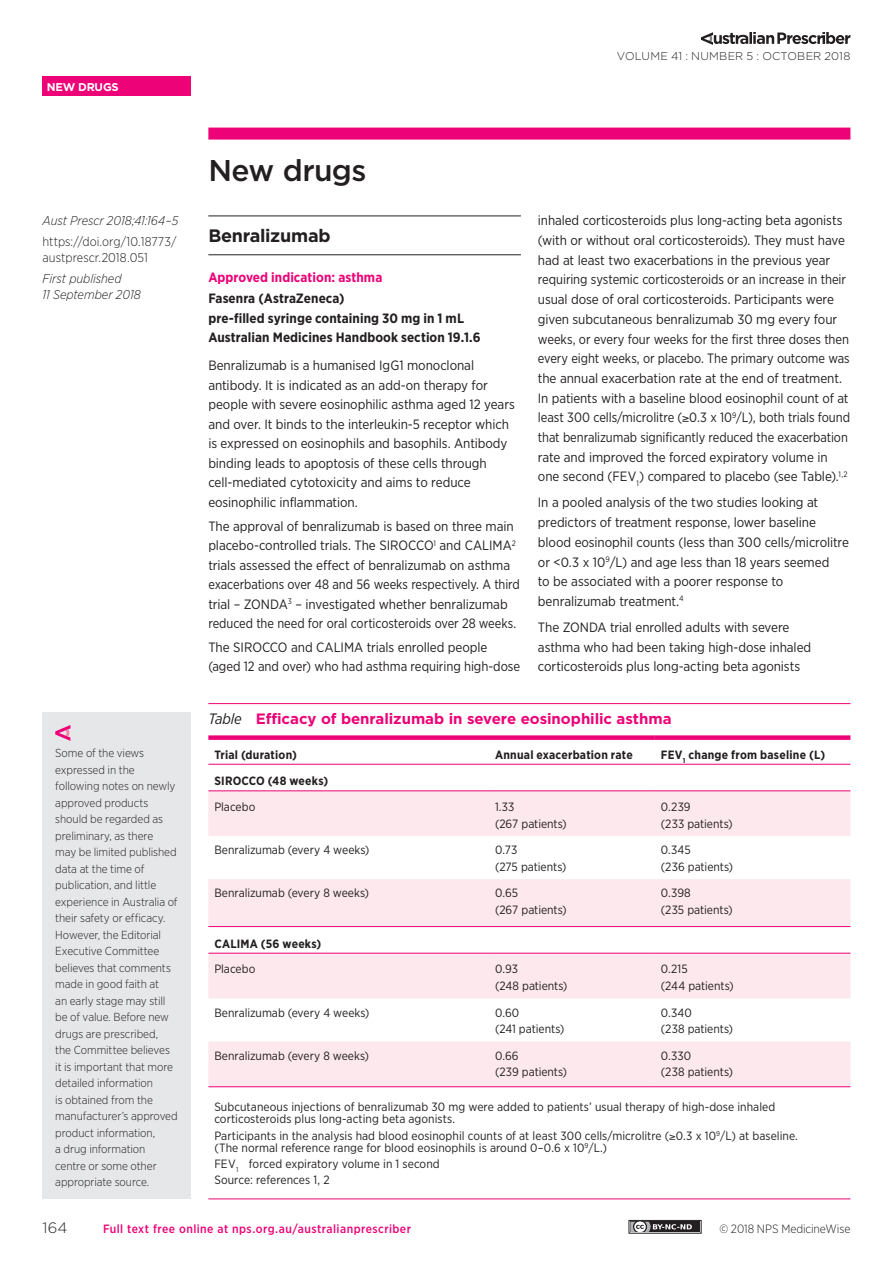
<style>
.page{position:relative;width:893px;height:1263px;background:#fff}
.page>*{position:absolute;margin:0;border:0;box-sizing:border-box;transform-origin:0 0}
.Primary_Heading{font:500 30px "Gotham";letter-spacing:-.02em;color:#231f20}
.New_Drug_Name{font:700 18px "Gotham";letter-spacing:-.015em;color:#231f20}
.Table_Fig_Header{font:700 15px "Gotham";letter-spacing:-.005em;color:#ed0277}
.t1{font:300 15px "Gotham";color:#231f20}
.Body_Text{font:13.5px/19.6px "Gotham Narrow";letter-spacing:-.005em;color:#231f20}
.New_Drug_Details{font:700 13.5px/19.5px "Gotham Narrow";letter-spacing:.005em;color:#231f20}
.New_Drug_Indication{font:700 13.5px "Gotham Narrow";letter-spacing:.005em;color:#ed0277}
.DOI_Citation{font:300 12.75px/16.5px "Gotham Narrow";color:#231f20}
.Citation_for_OF_date{font:italic 300 12.75px/16.5px "Gotham Narrow";color:#231f20}
.Citation{font:italic 300 12.75px "Gotham Narrow";color:#231f20}
.Table_Fig_Legend__SD{font:12px/12px "Gotham Narrow";letter-spacing:.005em;color:#231f20}
.Table_Fig_Text{font:12px/16.5px "Gotham Narrow";color:#231f20}
.Table_Fig_Column_Hea{font:700 12px "Gotham Narrow";letter-spacing:.02em;color:#231f20}
.t2{font:500 12px "Gotham Narrow";letter-spacing:.035em;color:#ed0277}
.t3{font:300 12px "Gotham Narrow";letter-spacing:-.005em;color:#231f20}
.New_Drugs_Intro{font:300 11.7px/16.5px "Gotham Narrow";letter-spacing:-.005em;color:#231f20}
.t4{font:300 11.25px "Gotham";letter-spacing:.02em;color:#231f20}
.t5{font:700 11.25px "Gotham";letter-spacing:-.015em;color:#fff}
.s1{font-family:"Gotham Narrow";font-weight:400;font-style:italic;color:#231f20}
</style>
<div class="page">
<div style="left:43px;top:77px;width:148px;height:19px;background:#ed0277"></div>
<svg style="left:701px;top:32px;width:149px;height:13px"></svg>
<div style="left:628px;top:1220px;width:74px;height:13px;border:1px solid #231f20"></div>
<div style="left:630px;top:1222px;width:70px;height:10px;background:#231f20"></div>
<svg style="left:630px;top:1222px;width:62px;height:10px"></svg>
<div style="left:43px;top:712px;width:148px;height:487px;background:#e6e7e9"></div>
<svg style="left:55px;top:725px;width:15px;height:16px"></svg>
<div style="left:208px;top:128px;width:642px;height:12px;background:#ed0277"></div>
<hr style="left:208px;top:216px;width:313px;height:1px;background:#231f20">
<hr style="left:208px;top:254px;width:313px;height:1px;background:#231f20">
<svg style="left:208px;top:791px;width:642px;height:295px;fill:#fce8ed"></svg>
<hr style="left:208px;top:703px;width:281px;height:1px;background:#ed0277">
<hr style="left:489px;top:703px;width:166px;height:1px;background:#ed0277">
<hr style="left:655px;top:703px;width:195px;height:1px;background:#ed0277">
<div style="left:208px;top:735px;width:281px;height:5px;background:#ed0277"></div>
<div style="left:489px;top:735px;width:166px;height:5px;background:#ed0277"></div>
<div style="left:655px;top:735px;width:195px;height:5px;background:#ed0277"></div>
<hr style="left:208px;top:790px;width:281px;height:1px;background:#ed0277">
<hr style="left:489px;top:790px;width:166px;height:1px;background:#ed0277">
<hr style="left:655px;top:790px;width:195px;height:1px;background:#ed0277">
<hr style="left:208px;top:953px;width:281px;height:1px;background:#ed0277">
<hr style="left:489px;top:953px;width:166px;height:1px;background:#ed0277">
<hr style="left:655px;top:953px;width:195px;height:1px;background:#ed0277">
<hr style="left:208px;top:1086px;width:281px;height:1px;background:#ed0277">
<hr style="left:489px;top:1086px;width:166px;height:1px;background:#ed0277">
<hr style="left:655px;top:1086px;width:195px;height:1px;background:#ed0277">
<hr style="left:208px;top:1198px;width:281px;height:1px;background:#ed0277">
<hr style="left:489px;top:1198px;width:166px;height:1px;background:#ed0277">
<hr style="left:655px;top:1198px;width:195px;height:1px;background:#ed0277">
<hr style="left:208px;top:926px;width:281px;height:1px;background:#ed0277">
<hr style="left:489px;top:926px;width:166px;height:1px;background:#ed0277">
<hr style="left:655px;top:926px;width:195px;height:1px;background:#ed0277">
<hr style="left:208px;top:764px;width:281px;height:1px;background:#ed0277">
<hr style="left:489px;top:764px;width:166px;height:1px;background:#ed0277">
<hr style="left:655px;top:764px;width:195px;height:1px;background:#ed0277">
<p class="t5" style="left:47px;top:79px;width:74px">NEW DRUGS</p>
<p class="Citation" style="left:43px;top:212px;width:137px">Aust Prescr 2018;41:164–5</p>
<p class="DOI_Citation" style="left:43px;top:232px;width:135px">https://doi.org/10.18773/ austprescr.2018.051</p>
<p class="Citation_for_OF_date" style="left:43px;top:270px;width:100px">First published<br>11 September 2018</p>
<p class="New_Drugs_Intro" style="left:55px;top:745px;width:124px">Some of the views expressed in the following notes on newly approved products should be regarded as preliminary, as there<br>may be limited published data at the time of publication, and little experience in Australia of their safety or efficacy.<br>However, the Editorial<br>Executive Committee believes that comments made in good faith at<br>an early stage may still be of value. Before new drugs are prescribed,<br>the Committee believes it is important that more detailed information<br>is obtained from the manufacturer’s approved product information,<br>a drug information centre or some other appropriate source.</p>
<p class="t4" style="left:617px;top:48px;width:235px">VOLUME 41 : NUMBER 5 : OCTOBER 2018</p>
<p class="Primary_Heading" style="left:208px;top:150px;width:160px">New drugs</p>
<p class="New_Drug_Name" style="left:208px;top:223px;width:124px">Benralizumab</p>
<p class="New_Drug_Indication" style="left:208px;top:268px;width:175px">Approved indication: asthma</p>
<p class="New_Drug_Details" style="left:208px;top:289px;width:274px">Fasenra (AstraZeneca)<br>pre-filled syringe containing 30 mg in 1 mL<br>Australian Medicines Handbook section 19.1.6</p>
<p class="Body_Text" style="left:208px;top:355px;width:308px">Benralizumab is a humanised IgG1 monoclonal antibody. It is indicated as an add-on therapy for people with severe eosinophilic asthma aged 12 years and over. It binds to the interleukin-5 receptor which is expressed on eosinophils and basophils. Antibody binding leads to apoptosis of these cells through cell‑mediated cytotoxicity and aims to reduce eosinophilic inflammation.</p>
<p class="Body_Text" style="left:208px;top:516px;width:313px">The approval of benralizumab is based on three main placebo-controlled trials. The SIROCCO<sup>1</sup> and CALIMA<sup>2 </sup>trials assessed the effect of benralizumab on asthma exacerbations over 48 and 56 weeks respectively. A third trial – ZONDA<sup>3</sup> – investigated whether benralizumab reduced the need for oral corticosteroids over 28 weeks.</p>
<p class="Body_Text" style="left:208px;top:637px;width:313px">The SIROCCO and CALIMA trials enrolled people (aged 12 and over) who had asthma requiring high-dose</p>
<p class="Body_Text" style="left:538px;top:211px;width:314px">inhaled corticosteroids plus long-acting beta agonists (with or without oral corticosteroids). They must have had at least two exacerbations in the previous year requiring systemic corticosteroids or an increase in their usual dose of oral corticosteroids. Participants were given subcutaneous benralizumab 30 mg every four weeks, or every four weeks for the first three doses then every eight weeks, or placebo. The primary outcome was the annual exacerbation rate at the end of treatment.<br>In patients with a baseline blood eosinophil count of at least 300 cells/microlitre (≥0.3 x 10<sup>9</sup>/L), both trials found that benralizumab significantly reduced the exacerbation rate and improved the forced expiratory volume in one second (FEV<sub>1</sub>) compared to placebo (see Table).<sup>1,2</sup></p>
<p class="Body_Text" style="left:538px;top:493px;width:313px">In a pooled analysis of the two studies looking at predictors of treatment response, lower baseline blood eosinophil counts (less than 300 cells/microlitre or &lt;0.3 x 10<sup>9</sup>/L) and age less than 18 years seemed<br>to be associated with a poorer response to benralizumab treatment.<sup>4</sup></p>
<p class="Body_Text" style="left:538px;top:617px;width:275px">The ZONDA trial enrolled adults with severe asthma who had been taking high-dose inhaled corticosteroids plus long-acting beta agonists</p>
<p class="Table_Fig_Header" style="left:208px;top:709px;width:465px"><span class="s1">Table</span> Efficacy of benralizumab in severe eosinophilic asthma</p>
<p class="Table_Fig_Column_Hea" style="left:214px;top:747px;width:84px">Trial (duration)</p>
<p class="Table_Fig_Column_Hea" style="left:495px;top:747px;width:139px">Annual exacerbation rate</p>
<p class="Table_Fig_Column_Hea" style="left:661px;top:747px;width:166px">FEV<sub>1</sub> change from baseline (L)</p>
<p class="Table_Fig_Column_Hea" style="left:214px;top:773px;width:115px">SIROCCO (48 weeks)</p>
<p class="Table_Fig_Text" style="left:214px;top:798px;width:42px">Placebo</p>
<p class="Table_Fig_Text" style="left:495px;top:798px;width:73px">1.33<br>(267 patients)</p>
<p class="Table_Fig_Text" style="left:661px;top:798px;width:73px">0.239<br>(233 patients)</p>
<p class="Table_Fig_Text" style="left:214px;top:841px;width:157px">Benralizumab (every 4 weeks)</p>
<p class="Table_Fig_Text" style="left:495px;top:841px;width:73px">0.73<br>(275 patients)</p>
<p class="Table_Fig_Text" style="left:661px;top:841px;width:74px">0.345<br>(236 patients)</p>
<p class="Table_Fig_Text" style="left:214px;top:884px;width:156px">Benralizumab (every 8 weeks)</p>
<p class="Table_Fig_Text" style="left:495px;top:884px;width:73px">0.65<br>(267 patients)</p>
<p class="Table_Fig_Text" style="left:661px;top:884px;width:73px">0.398<br>(235 patients)</p>
<p class="Table_Fig_Column_Hea" style="left:214px;top:936px;width:108px">CALIMA (56 weeks)</p>
<p class="Table_Fig_Text" style="left:214px;top:961px;width:42px">Placebo</p>
<p class="Table_Fig_Text" style="left:495px;top:961px;width:74px">0.93<br>(248 patients)</p>
<p class="Table_Fig_Text" style="left:661px;top:961px;width:74px">0.215<br>(244 patients)</p>
<p class="Table_Fig_Text" style="left:214px;top:1004px;width:157px">Benralizumab (every 4 weeks)</p>
<p class="Table_Fig_Text" style="left:495px;top:1004px;width:71px">0.60<br>(241 patients)</p>
<p class="Table_Fig_Text" style="left:661px;top:1004px;width:74px">0.340<br>(238 patients)</p>
<p class="Table_Fig_Text" style="left:214px;top:1047px;width:156px">Benralizumab (every 8 weeks)</p>
<p class="Table_Fig_Text" style="left:495px;top:1047px;width:74px">0.66<br>(239 patients)</p>
<p class="Table_Fig_Text" style="left:661px;top:1047px;width:74px">0.330<br>(238 patients)</p>
<p class="Table_Fig_Legend__SD" style="left:214px;top:1101px;width:562px">Subcutaneous injections of benralizumab 30 mg were added to patients’ usual therapy of high-dose inhaled corticosteroids plus long-acting beta agonists.</p>
<p class="Table_Fig_Legend__SD" style="left:214px;top:1129px;width:585px">Participants in the analysis had blood eosinophil counts of at least 300 cells/microlitre (≥0.3 x 10<sup>9</sup>/L) at baseline. (The normal reference range for blood eosinophils is around 0–0.6 x 10<sup>9</sup>/L.)</p>
<p class="Table_Fig_Legend__SD" style="left:214px;top:1157px;width:227px">FEV<sub>1</sub> forced expiratory volume in 1 second</p>
<p class="Table_Fig_Legend__SD" style="left:214px;top:1173px;width:117px">Source: references 1, 2</p>
<p class="t1" style="left:43px;top:1218px;width:27px">164</p>
<p class="t2" style="left:103px;top:1221px;width:309px">Full text free online at nps.org.au/australianprescriber</p>
<p class="t3" style="left:719px;top:1222px;width:132px">© 2018 NPS MedicineWise</p>
</div>
